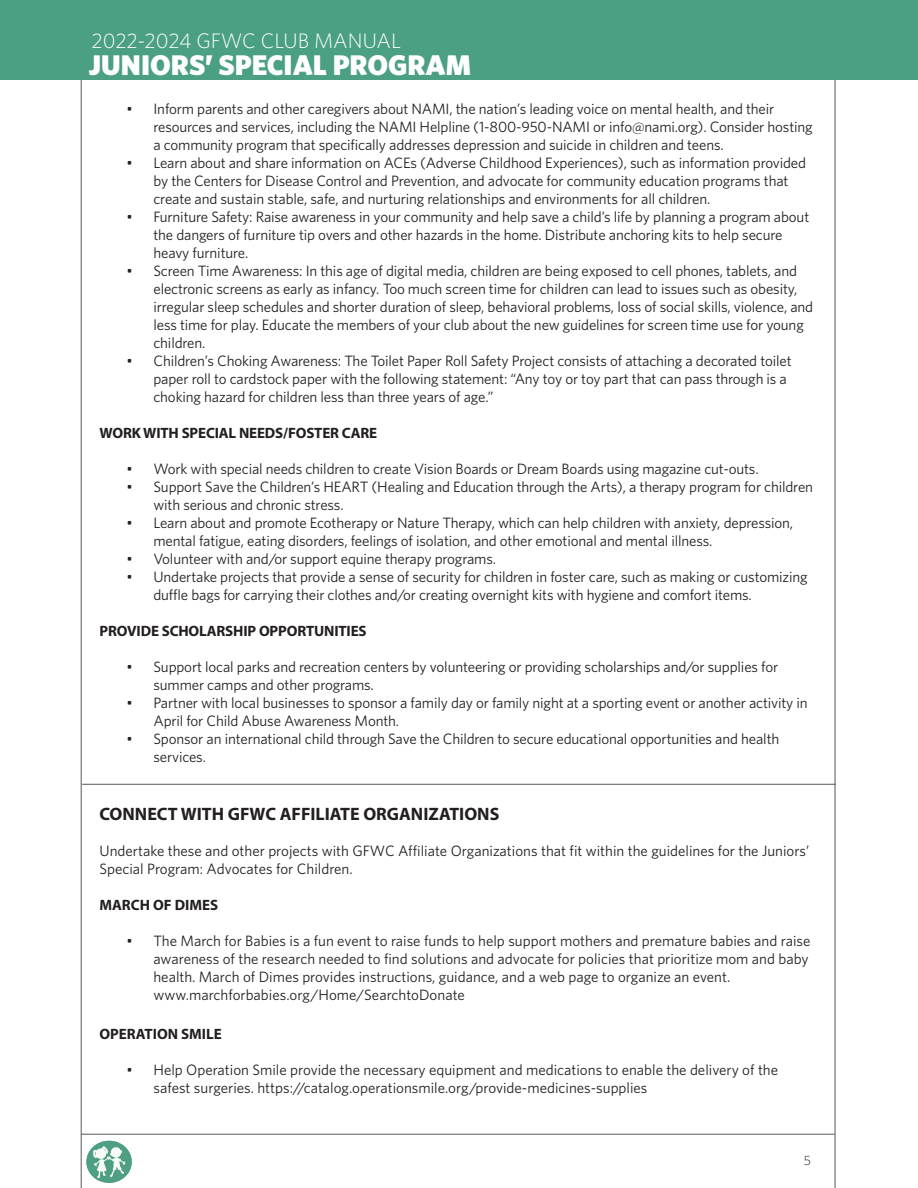
<style>
.page{position:relative;width:918px;height:1188px;background:#fff}
.page>*{position:absolute;margin:0;border:0;box-sizing:border-box;transform-origin:0 0}
.t1{font:900 28.5px "Whitney HTF";color:#fff}
.t2{font:300 21px "Whitney HTF";color:#fff}
.t3{font:700 18px "Myriad Pro";color:#231f20}
.t4{font:15px/18px "Whitney HTF";letter-spacing:-.01em;color:#231f20}
.t5{font:700 15px "Myriad Pro";letter-spacing:-.01em;color:#231f20}
.t6{font:300 13.5px "Whitney HTF";color:#231f20}
</style>
<div class="page">
<hr style="left:81px;top:1134px;width:754px;height:1px;background:#57585a">
<hr style="left:81px;top:0;width:1px;height:1188px;background:#57585a">
<hr style="left:835px;top:0;width:1px;height:1188px;background:#57585a">
<div style="left:0;top:0;width:918px;height:80px;background:#4ba083"></div>
<hr style="left:82px;top:784px;width:754px;height:1px;background:#57585a">
<img style="left:86px;top:1141px;width:46px;height:42px">
<p class="t2" style="left:92px;top:29px;width:311px">2022-2024 GFWC CLUB MANUAL</p>
<p class="t1" style="left:89px;top:47px;width:384px">JUNIORS’ SPECIAL PROGRAM</p>
<p class="t4" style="left:153px;top:100px;width:661px;text-indent:-27px">• Inform parents and other caregivers about NAMI, the nation’s leading voice on mental health, and their resources and services, including the NAMI Helpline (1-800-950-NAMI or info@nami.org). Consider hosting a community program that specifically addresses depression and suicide in children and teens.</p>
<p class="t4" style="left:153px;top:154px;width:654px;text-indent:-27px">• Learn about and share information on ACEs (Adverse Childhood Experiences), such as information provided by the Centers for Disease Control and Prevention, and advocate for community education programs that create and sustain stable, safe, and nurturing relationships and environments for all children.</p>
<p class="t4" style="left:153px;top:208px;width:657px;text-indent:-27px">• Furniture Safety: Raise awareness in your community and help save a child’s life by planning a program about the dangers of furniture tip overs and other hazards in the home. Distribute anchoring kits to help secure heavy furniture.</p>
<p class="t4" style="left:153px;top:262px;width:661px;text-indent:-27px">• Screen Time Awareness: In this age of digital media, children are being exposed to cell phones, tablets, and electronic screens as early as infancy. Too much screen time for children can lead to issues such as obesity, irregular sleep schedules and shorter duration of sleep, behavioral problems, loss of social skills, violence, and less time for play. Educate the members of your club about the new guidelines for screen time use for young children.</p>
<p class="t4" style="left:153px;top:352px;width:640px;text-indent:-27px">• Children’s Choking Awareness: The Toilet Paper Roll Safety Project consists of attaching a decorated toilet paper roll to cardstock paper with the following statement: “Any toy or toy part that can pass through is a choking hazard for children less than three years of age.”</p>
<p class="t5" style="left:99px;top:423px;width:279px">WORK WITH SPECIAL NEEDS/FOSTER CARE</p>
<p class="t4" style="left:126px;top:460px;width:634px">• Work with special needs children to create Vision Boards or Dream Boards using magazine cut-outs.</p>
<p class="t4" style="left:153px;top:478px;width:661px;text-indent:-27px">• Support Save the Children’s HEART (Healing and Education through the Arts), a therapy program for children with serious and chronic stress.</p>
<p class="t4" style="left:153px;top:514px;width:641px;text-indent:-27px">• Learn about and promote Ecotherapy or Nature Therapy, which can help children with anxiety, depression, mental fatigue, eating disorders, feelings of isolation, and other emotional and mental illness.</p>
<p class="t4" style="left:126px;top:550px;width:371px">• Volunteer with and/or support equine therapy programs.</p>
<p class="t4" style="left:153px;top:568px;width:656px;text-indent:-27px">• Undertake projects that provide a sense of security for children in foster care, such as making or customizing duffle bags for carrying their clothes and/or creating overnight kits with hygiene and comfort items.</p>
<p class="t5" style="left:99px;top:621px;width:269px">PROVIDE SCHOLARSHIP OPPORTUNITIES</p>
<p class="t4" style="left:153px;top:658px;width:626px;text-indent:-27px">• Support local parks and recreation centers by volunteering or providing scholarships and/or supplies for summer camps and other programs.</p>
<p class="t4" style="left:153px;top:694px;width:656px;text-indent:-27px">• Partner with local businesses to sponsor a family day or family night at a sporting event or another activity in<br>April for Child Abuse Awareness Month.</p>
<p class="t4" style="left:153px;top:730px;width:627px;text-indent:-27px">• Sponsor an international child through Save the Children to secure educational opportunities and health services.</p>
<h2 class="t2" style="left:127px;top:29px;width:14px">0</h2>
<h2 class="t2" style="left:182px;top:29px;width:13px">2</h2>
<p class="t3" style="left:99px;top:802px;width:401px">CONNECT WITH GFWC AFFILIATE ORGANIZATIONS</p>
<p class="t4" style="left:99px;top:841px;width:711px">Undertake these and other projects with GFWC Affiliate Organizations that fit within the guidelines for the Juniors’<br>Special Program: Advocates for Children.</p>
<p class="t5" style="left:99px;top:895px;width:120px">MARCH OF DIMES</p>
<p class="t4" style="left:153px;top:931px;width:658px;text-indent:-27px">• The March for Babies is a fun event to raise funds to help support mothers and premature babies and raise awareness of the research needed to find solutions and advocate for policies that prioritize mom and baby health. March of Dimes provides instructions, guidance, and a web page to organize an event. www.marchforbabies.org/Home/SearchtoDonate</p>
<p class="t5" style="left:99px;top:1025px;width:124px">OPERATION SMILE</p>
<p class="t4" style="left:153px;top:1061px;width:626px;text-indent:-27px">• Help Operation Smile provide the necessary equipment and medications to enable the delivery of the safest surgeries. https://catalog.operationsmile.org/provide-medicines-supplies</p>
<p class="t6" style="left:804px;top:1152px;width:9px">5</p>
</div>
